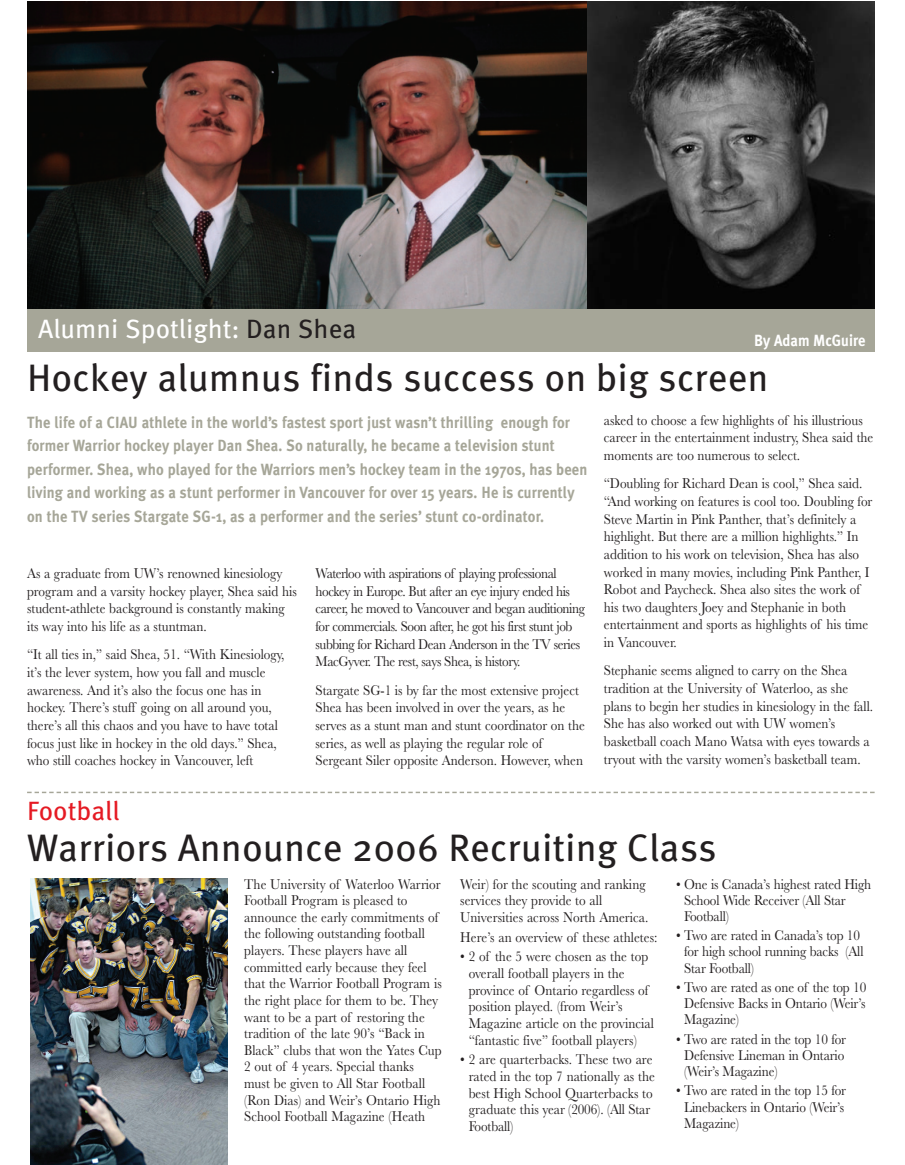
<style>
.page{position:relative;width:905px;height:1165px;background:#fff}
.page>*{position:absolute;margin:0;border:0;box-sizing:border-box;transform-origin:0 0}
.t1{font:38.25px "Meta Pro";color:#231f20}
.t2{font:26.4px "Meta Pro";color:#fff}
.t3{font:26.4px "Meta Pro";color:#e51a23}
.t4{font:700 16.2px/23.5px "Meta Plus";letter-spacing:.01em;color:#a6a698;scale:.9 1}
.t5{font:700 16.2px "Meta Plus";color:#fff;scale:.9 1}
.t6{font:14.7px/17.7px "Baskerville";color:#231f20;scale:.9 1}
.t7{font:14.7px/17.7px "Baskerville";letter-spacing:-.03em;color:#231f20;scale:.9 1}
.s1{color:#231f20}
</style>
<div class="page">
<img style="left:27px;top:1px;width:560px;height:308px">
<svg style="left:587px;top:1px;width:287px;height:308px;background:#313131"></svg>
<div style="left:27px;top:309px;width:847px;height:43px;background:#a6a698"></div>
<svg style="left:27px;top:791px;width:847px;height:2px"></svg>
<img style="left:30px;top:878px;width:197px;height:286px">
<h2 class="t2" style="left:38px;top:319px;width:319px">Alumni Spotlight: <span class="s1">Dan Shea</span></h2>
<p class="t5" style="left:754px;top:334px;width:125px">By Adam McGuire</p>
<h1 class="t1" style="left:27px;top:362px;width:742px">Hockey alumnus finds success on big screen</h1>
<p class="t4" style="left:27px;top:411px;width:624px">The life of a CIAU athlete in the world’s fastest sport just wasn’t thrilling enough for former Warrior hockey player Dan Shea. So naturally, he became a television stunt performer. Shea, who played for the Warriors men’s hockey team in the 1970s, has been living and working as a stunt performer in Vancouver for over 15 years. He is currently on the TV series Stargate SG-1, as a performer and the series’ stunt co-ordinator.</p>
<p class="t6" style="left:27px;top:566px;width:301px">As a graduate from UW’s renowned kinesiology program and a varsity hockey player, Shea said his student-athlete background is constantly making its way into his life as a stuntman.</p>
<p class="t6" style="left:27px;top:647px;width:287px">“It all ties in,” said Shea, 51. “With Kinesiology, it’s the lever system, how you fall and muscle awareness. And it’s also the focus one has in hockey. There’s stuff going on all around you, there’s all this chaos and you have to have total focus just like in hockey in the old days.” Shea, who still coaches hockey in Vancouver, left</p>
<p class="t7" style="left:315px;top:566px;width:301px">Waterloo with aspirations of playing professional hockey in Europe. But after an eye injury ended his career, he moved to Vancouver and began auditioning for commercials. Soon after, he got his first stunt job subbing for Richard Dean Anderson in the TV series MacGyver. The rest, says Shea, is history.</p>
<p class="t6" style="left:315px;top:682px;width:301px">Stargate SG-1 is by far the most extensive project Shea has been involved in over the years, as he serves as a stunt man and stunt coordinator on the series, as well as playing the regular role of Sergeant Siler opposite Anderson. However, when</p>
<p class="t6" style="left:603px;top:412px;width:301px">asked to choose a few highlights of his illustrious career in the entertainment industry, Shea said the moments are too numerous to select.</p>
<p class="t6" style="left:603px;top:476px;width:300px">“Doubling for Richard Dean is cool,” Shea said. “And working on features is cool too. Doubling for Steve Martin in Pink Panther, that’s definitely a highlight. But there are a million highlights.” In addition to his work on television, Shea has also worked in many movies, including Pink Panther, I Robot and Paycheck. Shea also sites the work of his two daughters Joey and Stephanie in both entertainment and sports as highlights of his time in Vancouver.</p>
<p class="t6" style="left:603px;top:663px;width:300px">Stephanie seems aligned to carry on the Shea tradition at the University of Waterloo, as she plans to begin her studies in kinesiology in the fall.<br>She has also worked out with UW women’s basketball coach Mano Watsa with eyes towards a tryout with the varsity women’s basketball team.</p>
<h2 class="t3" style="left:27px;top:801px;width:94px">Football</h2>
<h1 class="t1" style="left:27px;top:832px;width:690px">Warriors Announce 2006 Recruiting Class</h1>
<p class="t6" style="left:244px;top:877px;width:221px;line-height:16.6px">The University of Waterloo Warrior Football Program is pleased to announce the early commitments of the following outstanding football players. These players have all committed early because they feel that the Warrior Football Program is the right place for them to be. They want to be a part of restoring the tradition of the late 90’s “Back in Black” clubs that won the Yates Cup 2 out of 4 years. Special thanks must be given to All Star Football (Ron Dias) and Weir’s Ontario High School Football Magazine (Heath</p>
<p class="t6" style="left:460px;top:877px;width:211px;line-height:16.6px">Weir) for the scouting and ranking services they provide to all<br>Universities across North America.</p>
<p class="t6" style="left:460px;top:929px;width:220px">Here’s an overview of these athletes:</p>
<p class="t6" style="left:468px;top:949px;width:207px;line-height:16.6px;text-indent:-8px">• 2 of the 5 were chosen as the top overall football players in the province of Ontario regardless of position played. (from Weir’s Magazine article on the provincial “fantastic five” football players)</p>
<p class="t6" style="left:468px;top:1052px;width:208px;line-height:16.6px;text-indent:-8px">• 2 are quarterbacks. These two are rated in the top 7 nationally as the best High School Quarterbacks to graduate this year (2006). (All Star<br>Football)</p>
<p class="t6" style="left:684px;top:877px;width:209px;line-height:16.2px;text-indent:-8px">• One is Canada’s highest rated High<br>School Wide Receiver (All Star<br>Football)</p>
<p class="t6" style="left:684px;top:928px;width:201px;line-height:16.2px;text-indent:-8px">• Two are rated in Canada’s top 10 for high school running backs (All<br>Star Football)</p>
<p class="t6" style="left:684px;top:980px;width:204px;line-height:16.2px;text-align:justify;text-indent:-8px">• Two are rated as one of the top 10<br>Defensive Backs in Ontario (Weir’s Magazine)</p>
<p class="t6" style="left:684px;top:1032px;width:181px;line-height:16.2px;text-indent:-8px">• Two are rated in the top 10 for<br>Defensive Lineman in Ontario (Weir’s Magazine)</p>
<p class="t6" style="left:684px;top:1084px;width:181px;line-height:16.2px;text-align:justify;text-indent:-8px">• Two are rated in the top 15 for Linebackers in Ontario (Weir’s Magazine)</p>
</div>
